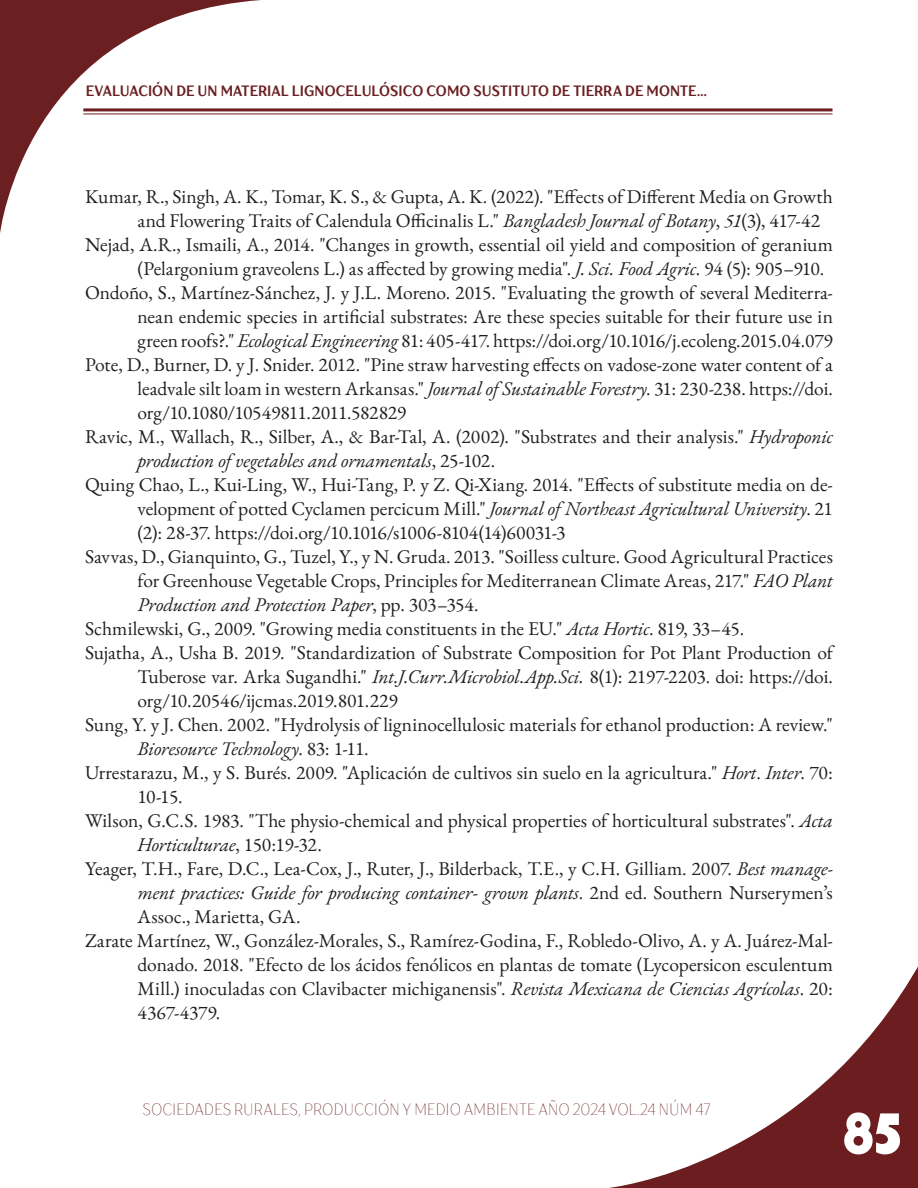
<style>
.page{position:relative;width:918px;height:1188px;background:#fff}
.page>*{position:absolute;margin:0;border:0;box-sizing:border-box;transform-origin:0 0}
.t1{font:60px "Bauhaus 93";color:#fff}
.bibliografia{font:19.5px/24px "EB Garamond";color:#231f20;text-align:justify}
.t2{font:16.5px "TT Drugs Trl Cnd Thin SC850";letter-spacing:-.01em;color:#6a1b1f}
.t3{font:700 15px "TT Drugs Trl Cnd";letter-spacing:.005em;color:#6b1f20}
.s1{font-style:italic}
</style>
<div class="page">
<svg style="left:0;top:0;width:262px;height:233px"></svg>
<svg style="left:609px;top:966px;width:309px;height:222px"></svg>
<hr style="left:83px;top:108px;width:749px;height:3px;background:#6b1d1f">
<hr style="left:83px;top:113px;width:749px;height:1px;background:#6b1d1f">
<p class="t3" style="left:86px;top:81px;width:623px">EVALUACIÓN DE UN MATERIAL LIGNOCELULÓSICO COMO SUSTITUTO DE TIERRA DE MONTE...</p>
<p class="bibliografia" style="left:138px;top:184px;width:697px;text-indent:-52px">Kumar, R., Singh, A. K., Tomar, K. S., &amp; Gupta, A. K. (2022). "Effects of Different Media on Growth and Flowering Traits of Calendula Officinalis L." <span class="s1">Bangladesh Journal of Botany</span>, <span class="s1">51</span>(3), 417-42</p>
<p class="bibliografia" style="left:138px;top:232px;width:697px;text-indent:-52px">Nejad, A.R., Ismaili, A., 2014. "Changes in growth, essential oil yield and composition of geranium (Pelargonium graveolens L.) as affected by growing media". <span class="s1">J. Sci. Food Agric</span>. 94 (5): 905–910.</p>
<p class="bibliografia" style="left:138px;top:280px;width:697px;text-indent:-52px">Ondoño, S., Martínez-Sánchez, J. y J.L. Moreno. 2015. "Evaluating the growth of several Mediterra&shy;nean endemic species in artificial substrates: Are these species suitable for their future use in green roofs?." <span class="s1">Ecological Engineering</span> 81: 405-417. https://doi.org/10.1016/j.ecoleng.2015.04.079</p>
<p class="bibliografia" style="left:138px;top:352px;width:697px;text-indent:-52px">Pote, D., Burner, D. y J. Snider. 2012. "Pine straw harvesting effects on vadose-zone water content of a leadvale silt loam in western Arkansas." <span class="s1">Journal of Sustainable Forestry</span>. 31: 230-238. https://doi. org/10.1080/10549811.2011.582829</p>
<p class="bibliografia" style="left:138px;top:424px;width:697px;text-indent:-52px">Ravic, M., Wallach, R., Silber, A., &amp; Bar-Tal, A. (2002). "Substrates and their analysis." <span class="s1">Hydroponic production of vegetables and ornamentals</span>, 25-102.</p>
<p class="bibliografia" style="left:138px;top:472px;width:697px;text-indent:-52px">Quing Chao, L., Kui-Ling, W., Hui-Tang, P. y Z. Qi-Xiang. 2014. "Effects of substitute media on de&shy;velopment of potted Cyclamen percicum Mill." <span class="s1">Journal of Northeast Agricultural University</span>. 21 (2): 28-37. https://doi.org/10.1016/s1006-8104(14)60031-3</p>
<p class="bibliografia" style="left:138px;top:544px;width:697px;text-indent:-52px">Savvas, D., Gianquinto, G., Tuzel, Y., y N. Gruda. 2013. "Soilless culture. Good Agricultural Practices for Greenhouse Vegetable Crops, Principles for Mediterranean Climate Areas, 217." <span class="s1">FAO Plant Production and Protection Paper</span>, pp. 303–354.</p>
<p class="bibliografia" style="left:85px;top:616px;width:661px">Schmilewski, G., 2009. "Growing media constituents in the EU." <span class="s1">Acta Hortic</span>. 819, 33–45.</p>
<p class="bibliografia" style="left:138px;top:640px;width:697px;text-indent:-52px">Sujatha, A., Usha B. 2019. "Standardization of Substrate Composition for Pot Plant Production of Tuberose var. Arka Sugandhi." <span class="s1">Int.J.Curr.Microbiol.App.Sci.</span> 8(1): 2197-2203. doi: https://doi. org/10.20546/ijcmas.2019.801.229</p>
<p class="bibliografia" style="left:138px;top:712px;width:697px;text-indent:-52px">Sung, Y. y J. Chen. 2002. "Hydrolysis of ligninocellulosic materials for ethanol production: A review."<br><span class="s1">Bioresource Technology</span>. 83: 1-11.</p>
<p class="bibliografia" style="left:138px;top:760px;width:697px;text-indent:-53px">Urrestarazu, M., y S. Burés. 2009. "Aplicación de cultivos sin suelo en la agricultura." <span class="s1">Hort</span>. <span class="s1">Inter</span>. 70:<br>10-15.</p>
<p class="bibliografia" style="left:138px;top:808px;width:697px;text-indent:-52px">Wilson, G.C.S. 1983. "The physio-chemical and physical properties of horticultural substrates". <span class="s1">Acta<br>Horticulturae</span>, 150:19-32.</p>
<p class="bibliografia" style="left:138px;top:856px;width:697px;text-indent:-52px">Yeager, T.H., Fare, D.C., Lea-Cox, J., Ruter, J., Bilderback, T.E., y C.H. Gilliam. 2007. <span class="s1">Best manage&shy;ment practices: Guide for producing container- grown plants</span>. 2nd ed. Southern Nurserymen’s Assoc., Marietta, GA.</p>
<p class="bibliografia" style="left:138px;top:928px;width:697px;text-indent:-52px">Zarate Martínez, W., González-Morales, S., Ramírez-Godina, F., Robledo-Olivo, A. y A. Juárez-Mal&shy;donado. 2018. "Efecto de los ácidos fenólicos en plantas de tomate (Lycopersicon esculentum Mill.) inoculadas con Clavibacter michiganensis". <span class="s1">Revista Mexicana de Ciencias Agrícolas</span>. 20:<br>4367-4379.</p>
<p class="t2" style="left:143px;top:1099px;width:570px">SOCIEDADES RURALES, PRODUCCIÓN Y MEDIO AMBIENTE AÑO 2024 VOL.24 NÚM 47</p>
<h1 class="t1" style="left:841px;top:1099px;width:65px">85</h1>
</div>
